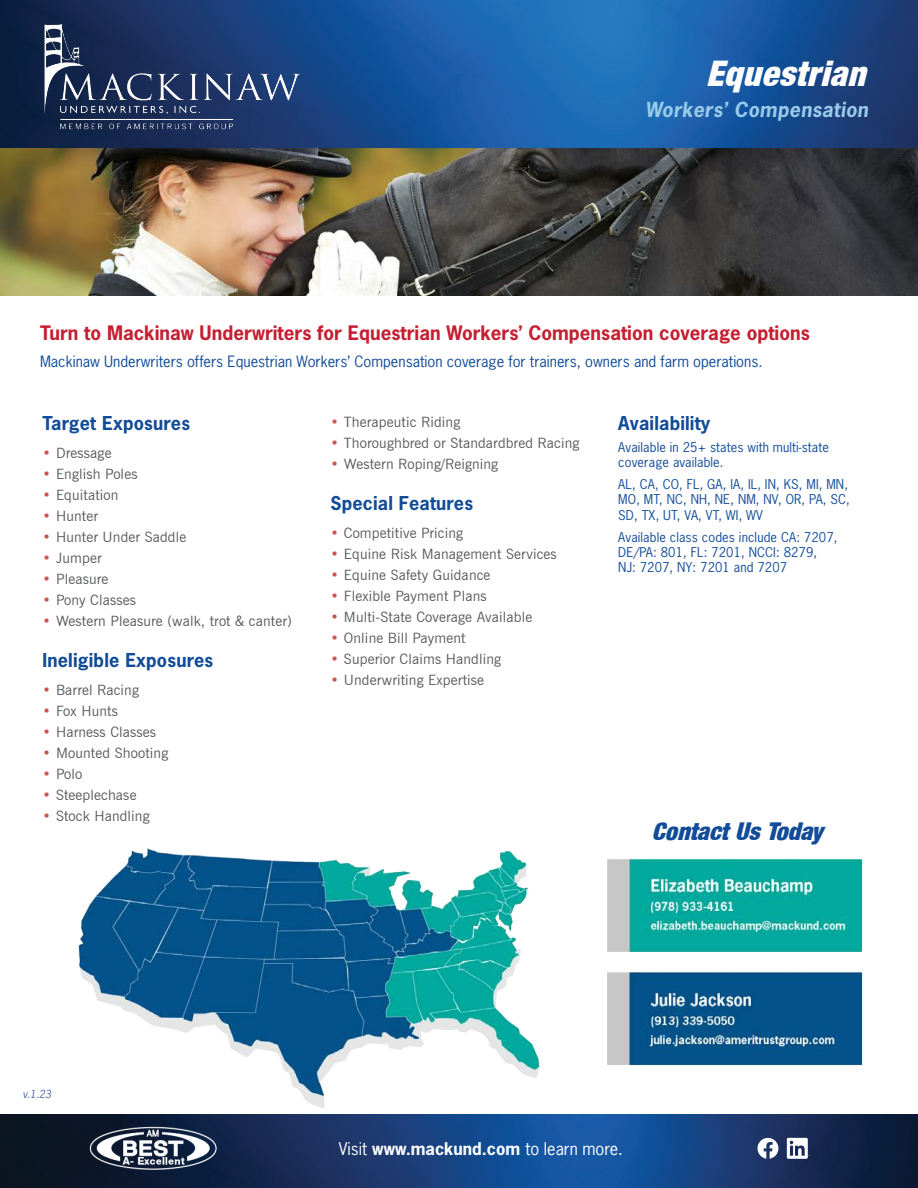
<style>
.page{position:relative;width:918px;height:1188px;background:#fff}
.page>*{position:absolute;margin:0;border:0;box-sizing:border-box;transform-origin:0 0}
.Header_-_Title{font:italic 34.5px "Acmo Display S Si";letter-spacing:.02em;color:#fff}
.t1{font:italic 24px "Acmo Display S Si";color:#124c98}
.Header_-_Title-2{font:italic 700 19.5px "News Gothic Std";letter-spacing:.02em;color:#99caea}
.t2{font:700 18.75px "News Gothic Std";color:#c42032}
.Target_Classes_Title{font:700 18px "News Gothic Std";letter-spacing:.01em;color:#124c98}
.t3{font:16.5px "News Gothic Std";color:#fff}
.t4{font:14.7px "News Gothic Std";color:#124c98}
.t5{font:14.25px "News Gothic BT";letter-spacing:.01em;color:#57585a}
.Target_Classes_Title-2{font:12.75px/15.3px "News Gothic Std";letter-spacing:.01em;color:#124c98}
.t6{font:italic 10.5px "News Gothic Std";color:#4764a7}
.s1{color:#cd534d}
.s2{font-weight:700}
</style>
<div class="page">
<img style="left:0;top:0;width:918px;height:148px">
<img style="left:42px;top:22px;width:261px;height:109px">
<img style="left:8px;top:848px;width:904px;height:267px">
<img style="left:0;top:1115px;width:918px;height:73px">
<img style="left:87px;top:1124px;width:131px;height:49px">
<svg style="left:757px;top:1138px;width:21px;height:21px"></svg>
<svg style="left:787px;top:1138px;width:23px;height:21px"></svg>
<img style="left:0;top:148px;width:918px;height:147px">
<p class="Header_-_Title" style="left:706px;top:54px;width:160px">Equestrian</p>
<p class="Header_-_Title-2" style="left:645px;top:97px;width:225px">Workers’ Compensation</p>
<p class="t2" style="left:40px;top:320px;width:771px">Turn to Mackinaw Underwriters for Equestrian Workers’ Compensation coverage options</p>
<p class="t4" style="left:40px;top:352px;width:724px">Mackinaw Underwriters offers Equestrian Workers’ Compensation coverage for trainers, owners and farm operations.</p>
<p class="Target_Classes_Title" style="left:43px;top:411px;width:149px">Target Exposures</p>
<p class="t5" style="left:43px;top:444px;width:71px"><span class="s1">•</span> Dressage</p>
<p class="t5" style="left:43px;top:465px;width:96px"><span class="s1">•</span> English Poles</p>
<p class="t5" style="left:43px;top:486px;width:78px"><span class="s1">•</span> Equitation</p>
<p class="t5" style="left:43px;top:507px;width:57px"><span class="s1">•</span> Hunter</p>
<p class="t5" style="left:43px;top:528px;width:145px"><span class="s1">•</span> Hunter Under Saddle</p>
<p class="t5" style="left:43px;top:549px;width:61px"><span class="s1">•</span> Jumper</p>
<p class="t5" style="left:43px;top:570px;width:67px"><span class="s1">•</span> Pleasure</p>
<p class="t5" style="left:43px;top:591px;width:95px"><span class="s1">•</span> Pony Classes</p>
<p class="t5" style="left:43px;top:612px;width:251px"><span class="s1">•</span> Western Pleasure (walk, trot &amp; canter)</p>
<p class="Target_Classes_Title" style="left:43px;top:648px;width:172px">Ineligible Exposures</p>
<p class="t5" style="left:43px;top:681px;width:98px"><span class="s1">•</span> Barrel Racing</p>
<p class="t5" style="left:43px;top:702px;width:77px"><span class="s1">•</span> Fox Hunts</p>
<p class="t5" style="left:43px;top:723px;width:115px"><span class="s1">•</span> Harness Classes</p>
<p class="t5" style="left:43px;top:744px;width:127px"><span class="s1">•</span> Mounted Shooting</p>
<p class="t5" style="left:43px;top:765px;width:41px"><span class="s1">•</span> Polo</p>
<p class="t5" style="left:43px;top:786px;width:95px"><span class="s1">•</span> Steeplechase</p>
<p class="t5" style="left:43px;top:807px;width:109px"><span class="s1">•</span> Stock Handling</p>
<p class="t5" style="left:330px;top:413px;width:131px"><span class="s1">•</span> Therapeutic Riding</p>
<p class="t5" style="left:330px;top:434px;width:250px"><span class="s1">•</span> Thoroughbred or Standardbred Racing</p>
<p class="t5" style="left:330px;top:455px;width:169px"><span class="s1">•</span> Western Roping/Reigning</p>
<p class="Target_Classes_Title" style="left:330px;top:491px;width:144px">Special Features</p>
<p class="t5" style="left:330px;top:524px;width:134px"><span class="s1">•</span> Competitive Pricing</p>
<p class="t5" style="left:330px;top:545px;width:228px"><span class="s1">•</span> Equine Risk Management Services</p>
<p class="t5" style="left:330px;top:566px;width:162px"><span class="s1">•</span> Equine Safety Guidance</p>
<p class="t5" style="left:330px;top:587px;width:158px"><span class="s1">•</span> Flexible Payment Plans</p>
<p class="t5" style="left:330px;top:608px;width:203px"><span class="s1">•</span> Multi-State Coverage Available</p>
<p class="t5" style="left:330px;top:629px;width:137px"><span class="s1">•</span> Online Bill Payment</p>
<p class="t5" style="left:330px;top:650px;width:172px"><span class="s1">•</span> Superior Claims Handling</p>
<p class="t5" style="left:330px;top:671px;width:155px"><span class="s1">•</span> Underwriting Expertise</p>
<p class="Target_Classes_Title" style="left:618px;top:411px;width:94px">Availability</p>
<p class="Target_Classes_Title-2" style="left:618px;top:439px;width:212px">Available in 25+ states with multi-state coverage available.</p>
<p class="Target_Classes_Title-2" style="left:618px;top:477px;width:233px">AL, CA, CO, FL, GA, IA, IL, IN, KS, MI, MN,<br>MO, MT, NC, NH, NE, NM, NV, OR, PA, SC,<br>SD, TX, UT, VA, VT, WI, WV</p>
<p class="Target_Classes_Title-2" style="left:618px;top:529px;width:221px">Available class codes include CA: 7207,<br>DE/PA: 801, FL: 7201, NCCI: 8279,<br>NJ: 7207, NY: 7201 and 7207</p>
<h2 class="t1" style="left:652px;top:818px;width:172px">Contact Us Today</h2>
<p class="t6" style="left:23px;top:1087px;width:30px">v.1.23</p>
<p class="t3" style="left:339px;top:1138px;width:286px">Visit <span class="s2">www.mackund.com</span> to learn more.</p>
</div>
